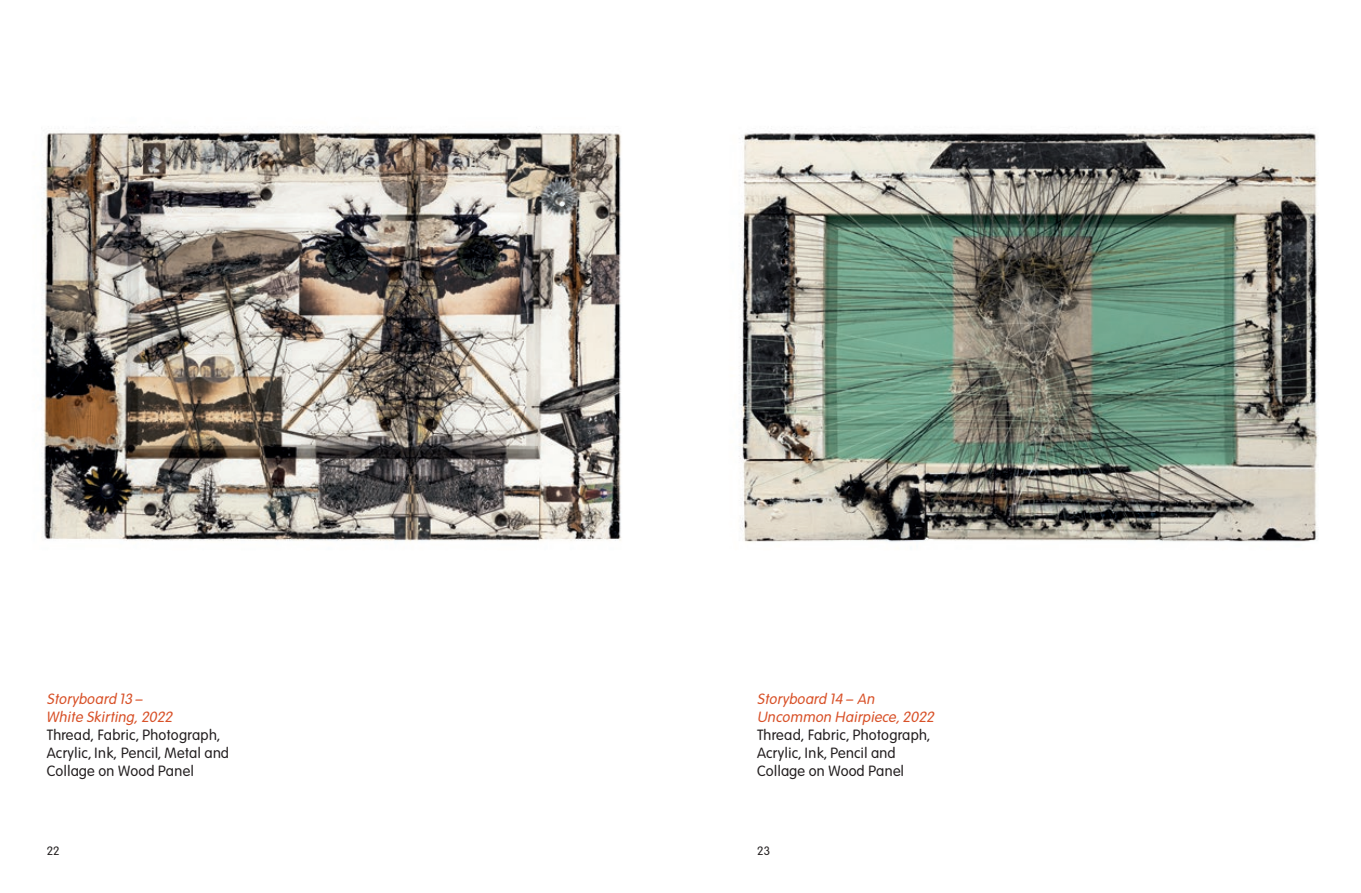
<style>
.page{position:relative;width:1361px;height:893px;background:#fff}
.page>*{position:absolute;margin:0;border:0;box-sizing:border-box;transform-origin:0 0}
.t1{font:300 14.7px/18px "VAG Rounded Std";letter-spacing:.025em;color:#231f20}
.t2{font:italic 300 14.7px/18px "VAG Rounded Std";color:#d85128}
.t3{font:300 12px "VAG Rounded Std";color:#231f20}
</style>
<div class="page">
<img style="left:41px;top:126px;width:1278px;height:416px">
<p class="t2" style="left:46px;top:691px;width:131px">Storyboard 13 –<br>White Skirting,2022</p>
<p class="t1" style="left:47px;top:727px;width:184px">Thread, Fabric, Photograph,<br>Acrylic, Ink, Pencil, Metal and<br>Collage on Wood Panel</p>
<p class="t2" style="left:757px;top:691px;width:181px">Storyboard 14 – An<br>Uncommon Hairpiece,2022</p>
<p class="t1" style="left:757px;top:727px;width:175px">Thread, Fabric, Photograph,<br>Acrylic, Ink, Pencil and<br>Collage on Wood Panel</p>
<p class="t3" style="left:47px;top:844px;width:14px">22</p>
<p class="t3" style="left:757px;top:844px;width:15px">23</p>
</div>
